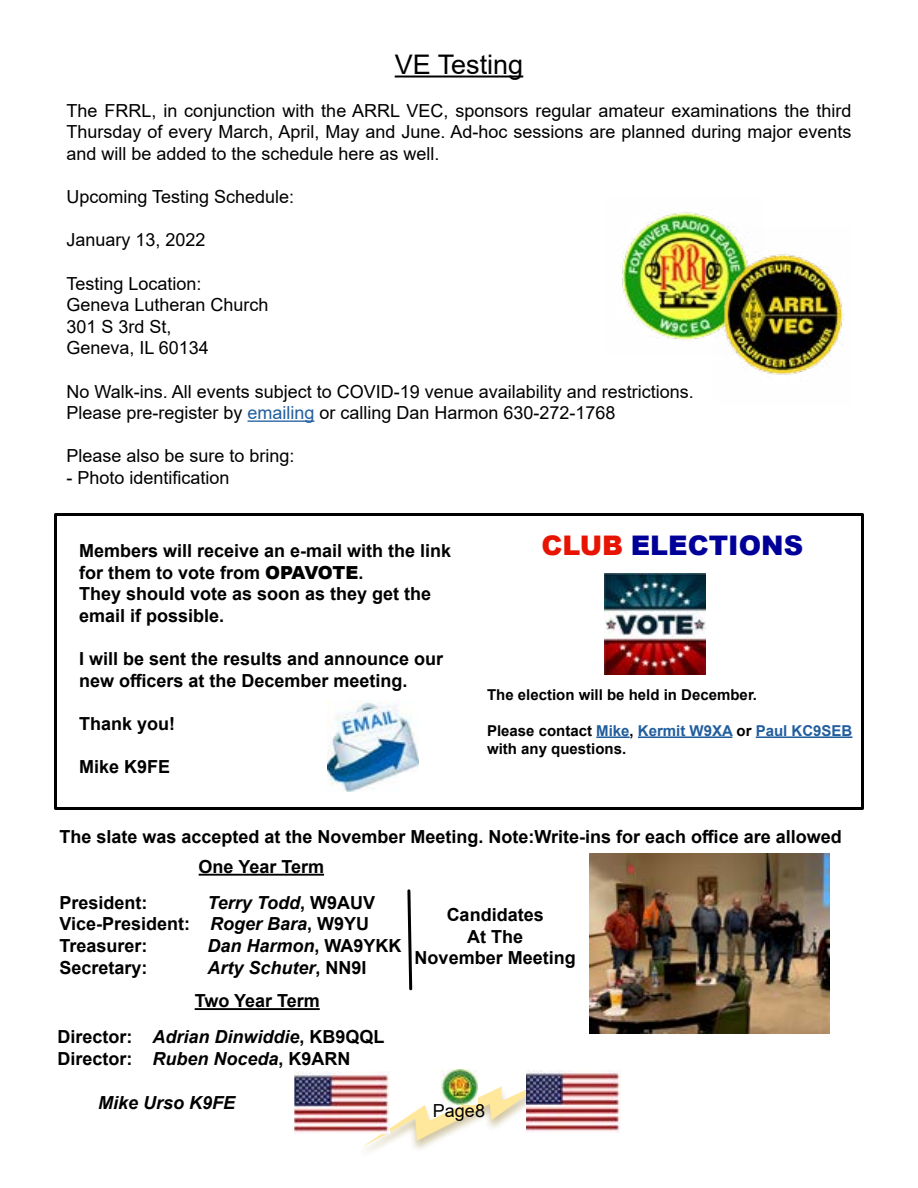
<style>
.page{position:relative;width:918px;height:1188px;background:#fff}
.page>*{position:absolute;margin:0;border:0;box-sizing:border-box;transform-origin:0 0}
.t1{font:900 27px "Arial";color:#000098}
.t2{font:27px "Arial";color:#000}
.t3{font:18px/21.6px "Arial";color:#000}
.t4{font:700 18px/21.6px "Arial";color:#000}
.t5{font:italic 700 18px "Arial";color:#000}
.t6{font:700 15px/18px "Arial";color:#000}
.s1{color:#215e9e}
.s2{font-weight:900}
.s3{color:#e71401}
.s4{font-style:italic}
.s5{font-style:normal}
</style>
<div class="page">
<svg style="left:363px;top:1080px;width:163px;height:67px"></svg>
<img style="left:441px;top:1070px;width:36px;height:34px">
<hr style="left:395px;top:76px;width:128px;height:2px;background:#000">
<hr style="left:248px;top:421px;width:67px;height:1px;background:#215e9e">
<img style="left:622px;top:212px;width:107px;height:128px">
<img style="left:713px;top:227px;width:131px;height:148px">
<hr style="left:596px;top:736px;width:34px;height:2px;background:#215e9e">
<hr style="left:638px;top:736px;width:94px;height:2px;background:#215e9e">
<hr style="left:756px;top:736px;width:96px;height:2px;background:#215e9e">
<img style="left:604px;top:574px;width:102px;height:101px">
<div style="left:54px;top:513px;width:810px;height:297px;border:3px solid #000"></div>
<img style="left:295px;top:1071px;width:95px;height:63px">
<img style="left:526px;top:1071px;width:94px;height:62px">
<hr style="left:195px;top:1008px;width:125px;height:2px;background:#000">
<hr style="left:199px;top:874px;width:125px;height:2px;background:#000">
<svg style="left:407px;top:889px;width:6px;height:102px"></svg>
<img style="left:590px;top:853px;width:240px;height:180px">
<img style="left:327px;top:701px;width:91px;height:90px">
<h1 class="t2" style="left:395px;top:46px;width:130px">VE Testing</h1>
<p class="t3" style="left:66px;top:100px;width:787px;text-align:justify">The FRRL, in conjunction with the ARRL VEC, sponsors regular amateur examinations the third Thursday of every March, April, May and June. Ad-hoc sessions are planned during major events and will be added to the schedule here as well.</p>
<p class="t3" style="left:66px;top:186px;width:229px">Upcoming Testing Schedule:</p>
<p class="t3" style="left:66px;top:229px;width:141px">January 13, 2022</p>
<p class="t3" style="left:66px;top:272px;width:204px">Testing Location:<br>Geneva Lutheran Church<br>301 S 3rd St,<br>Geneva, IL 60134</p>
<p class="t3" style="left:66px;top:380px;width:629px">No Walk-ins. All events subject to COVID-19 venue availability and restrictions.<br>Please pre-register by <span class="s1">emailing</span> or calling Dan Harmon 630-272-1768</p>
<p class="t3" style="left:66px;top:445px;width:230px">Please also be sure to bring:</p>
<p class="t3" style="left:66px;top:467px;width:165px">- Photo identification</p>
<p class="t4" style="left:79px;top:540px;width:374px">Members will receive an e-mail with the link for them to vote from <span class="s2">OPAVOTE</span>.<br>They should vote as soon as they get the email if possible.</p>
<p class="t4" style="left:79px;top:648px;width:366px">I will be sent the results and announce our new officers at the December meeting.</p>
<p class="t4" style="left:79px;top:713px;width:98px">Thank you!</p>
<p class="t4" style="left:79px;top:756px;width:93px">Mike K9FE</p>
<h1 class="t1" style="left:541px;top:526px;width:263px"><span class="s3">CLUB</span> ELECTIONS</h1>
<p class="t6" style="left:487px;top:685px;width:272px">The election will be held in December.</p>
<p class="t6" style="left:487px;top:722px;width:367px">Please contact <span class="s1">Mike</span>, <span class="s1">Kermit W9XA</span> or <span class="s1">Paul KC9SEB </span>with any questions.</p>
<p class="t4" style="left:59px;top:826px;width:784px">The slate was accepted at the November Meeting. Note:Write-ins for each office are allowed</p>
<p class="t4" style="left:199px;top:856px;width:127px">One Year Term</p>
<p class="t4" style="left:59px;top:892px;width:317px;text-indent:148px"><span class="s4">Terry Todd</span>, W9AUV<br>Vice-President: <span class="s4">Roger Bara</span>, W9YU<br>Treasurer:</p>
<p class="t4" style="left:59px;top:892px;width:90px">President:</p>
<p class="t5" style="left:207px;top:934px;width:196px">Dan Harmon<span class="s5">, WA9YKK</span></p>
<p class="t4" style="left:59px;top:957px;width:90px">Secretary:</p>
<p class="t5" style="left:207px;top:955px;width:161px">Arty Schuter<span class="s5">, NN9I</span></p>
<p class="t4" style="left:57px;top:983px;width:329px;line-height:36px;text-indent:137px">Two Year Term<br>Director: <span class="s4">Adrian Dinwiddie</span>, KB9QQL</p>
<p class="t4" style="left:57px;top:1048px;width:295px">Director: <span class="s4">Ruben Noceda</span>, K9ARN</p>
<p class="t5" style="left:98px;top:1091px;width:139px">Mike Urso K9FE</p>
<p class="t4" style="left:415px;top:904px;width:163px;text-align:center">Candidates<br>At The<br>November Meeting</p>
<p class="t3" style="left:433px;top:1100px;width:54px">Page8</p>
</div>
